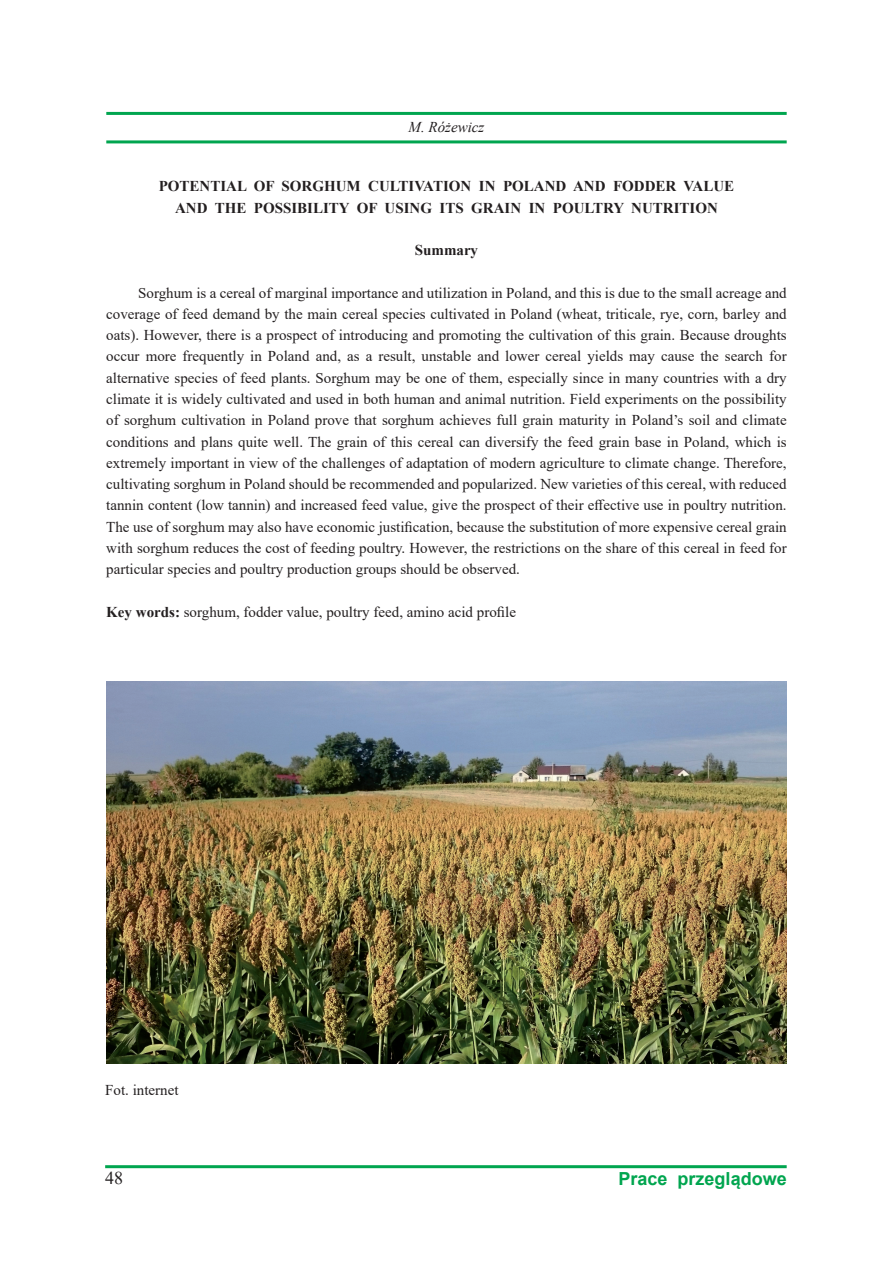
<style>
.page{position:relative;width:893px;height:1263px;background:#fff}
.page>*{position:absolute;margin:0;border:0;box-sizing:border-box;transform-origin:0 0}
.t1{font:700 18px "Arial";color:#00a54f}
.t2{font:18px "Times New Roman";color:#231f20}
.Normalny{font:15px/21.3px "Times New Roman";color:#231f20;text-align:justify}
.Normalny-2{font:700 15px "Times New Roman";color:#231f20}
.t3{font:italic 15px "Times New Roman";color:#231f20}
.s1{font-weight:700}
</style>
<div class="page">
<hr style="left:106px;top:112px;width:681px;height:3px;background:#00a54f">
<hr style="left:106px;top:140px;width:681px;height:3px;background:#00a54f">
<hr style="left:105px;top:1165px;width:682px;height:3px;background:#00a54f">
<img style="left:106px;top:682px;width:681px;height:381px">
<p class="t3" style="left:409px;top:117px;width:77px">M. Różewicz</p>
<p class="Normalny-2" style="left:159px;top:175px;width:577px">POTENTIAL OF SORGHUM CULTIVATION IN POLAND AND FODDER VALUE</p>
<p class="Normalny-2" style="left:175px;top:197px;width:544px">AND THE POSSIBILITY OF USING ITS GRAIN IN POULTRY NUTRITION</p>
<p class="Normalny-2" style="left:415px;top:239px;width:65px">Summary</p>
<p class="Normalny" style="left:106px;top:281px;width:682px;text-indent:32px">Sorghum is a cereal of marginal importance and utilization in Poland, and this is due to the small acreage and coverage of feed demand by the main cereal species cultivated in Poland (wheat, triticale, rye, corn, barley and oats). However, there is a prospect of introducing and promoting the cultivation of this grain. Because droughts occur more frequently in Poland and, as a result, unstable and lower cereal yields may cause the search for alternative species of feed plants. Sorghum may be one of them, especially since in many countries with a dry climate it is widely cultivated and used in both human and animal nutrition. Field experiments on the possibility of sorghum cultivation in Poland prove that sorghum achieves full grain maturity in Poland’s soil and climate conditions and plans quite well. The grain of this cereal can diversify the feed grain base in Poland, which is extremely important in view of the challenges of adaptation of modern agriculture to climate change. Therefore, cultivating sorghum in Poland should be recommended and popularized. New varieties of this cereal, with reduced tannin content (low tannin) and increased feed value, give the prospect of their effective use in poultry nutrition.<br>The use of sorghum may also have economic justification, because the substitution of more expensive cereal grain with sorghum reduces the cost of feeding poultry. However, the restrictions on the share of this cereal in feed for particular species and poultry production groups should be observed.</p>
<p class="Normalny" style="left:106px;top:600px;width:411px"><span class="s1">Key words:</span> sorghum, fodder value, poultry feed, amino acid profile</p>
<p class="Normalny" style="left:105px;top:1079px;width:75px">Fot. internet</p>
<p class="t2" style="left:105px;top:1165px;width:19px">48</p>
<p class="t1" style="left:619px;top:1166px;width:170px">Prace przeglądowe</p>
</div>
